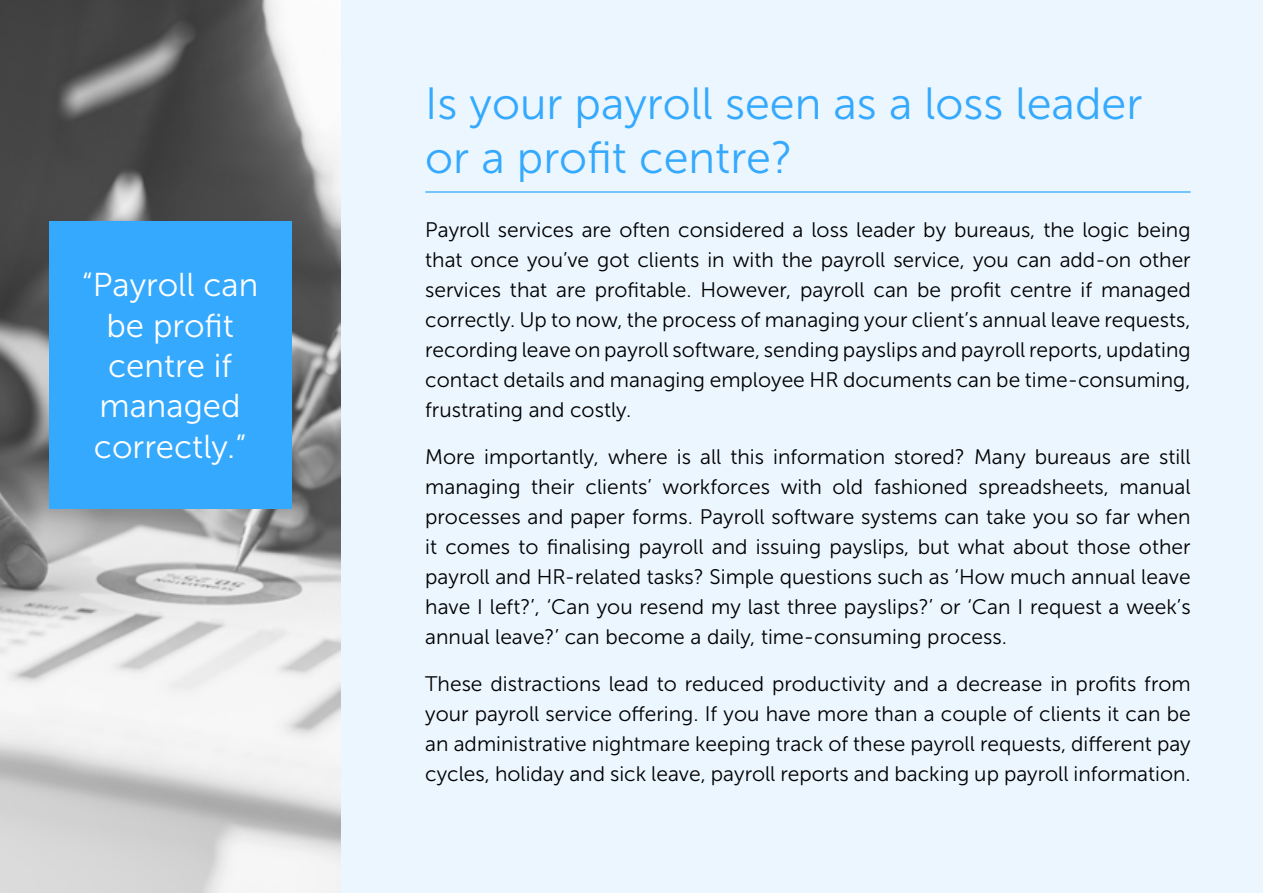
<style>
.page{position:relative;width:1263px;height:893px;background:#ebf6ff}
.page>*{position:absolute;margin:0;border:0;box-sizing:border-box;transform-origin:0 0}
.t1{font:45px/54px "Museo Sans 300";color:#34a9fd}
.t2{font:33px/40.5px "Museo Sans 300";color:#fff;text-align:center}
.t3{font:21px/30px "Museo Sans 300";color:#000;text-align:justify}
</style>
<div class="page">
<img style="left:0;top:0;width:340px;height:893px">
<div style="left:49px;top:221px;width:242px;height:287px;background:#34a9fd"></div>
<hr style="left:425px;top:191px;width:766px;height:2px;background:#34a9fd">
<h2 class="t2" style="left:82px;top:265px;width:178px">“Payroll can be profit centre if managed correctly.”</h2>
<h1 class="t1" style="left:425px;top:77px;width:719px">Is your payroll seen as a loss leader or a profit centre?</h1>
<p class="t3" style="left:425px;top:215px;width:767px">Payroll services are often considered a loss leader by bureaus, the logic being that once you’ve got clients in with the payroll service, you can add-on other services that are profitable. However, payroll can be profit centre if managed correctly. Up to now, the process of managing your client’s annual leave requests, recording leave on payroll software, sending payslips and payroll reports, updating contact details and managing employee HR documents can be time-consuming, frustrating and costly.</p>
<p class="t3" style="left:425px;top:442px;width:767px">More importantly, where is all this information stored? Many bureaus are still managing their clients’ workforces with old fashioned spreadsheets, manual processes and paper forms. Payroll software systems can take you so far when it comes to finalising payroll and issuing payslips, but what about those other payroll and HR-related tasks? Simple questions such as ‘How much annual leave have I left?’, ‘Can you resend my last three payslips?’ or ‘Can I request a week’s annual leave?’ can become a daily, time-consuming process.</p>
<p class="t3" style="left:425px;top:669px;width:767px">These distractions lead to reduced productivity and a decrease in profits from your payroll service offering. If you have more than a couple of clients it can be an administrative nightmare keeping track of these payroll requests, different pay cycles, holiday and sick leave, payroll reports and backing up payroll information.</p>
</div>
